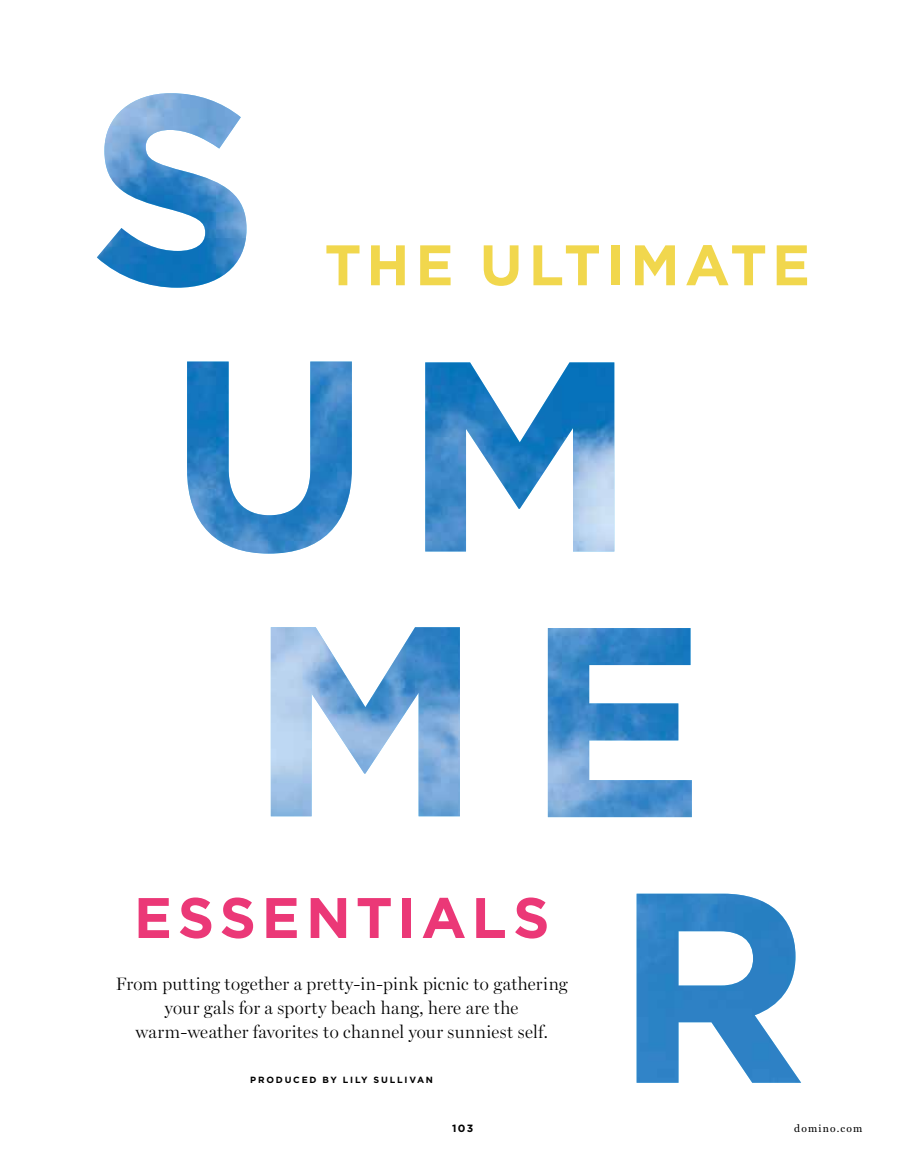
<style>
.page{position:relative;width:905px;height:1175px;background:#fff}
.page>*{position:absolute;margin:0;border:0;box-sizing:border-box;transform-origin:0 0}
.t1{font:700 57px "Gotham";letter-spacing:.085em;color:#f1d74d}
.t2{font:700 57px "Gotham";letter-spacing:.09em;color:#eb3877}
.t3{font:300 18px/24px "Miller Display";letter-spacing:.02em;color:#000;text-align:center}
.t4{font:10.5px "Miller Text";letter-spacing:.105em;color:#000}
.t5{font:700 10.5px "Gotham";color:#000}
.t6{font:700 9px "Gotham";letter-spacing:.2em;color:#000}
</style>
<div class="page">
<img style="left:97px;top:93px;width:704px;height:989px">
<h1 class="t1" style="left:324px;top:232px;width:487px">THE ULTIMATE</h1>
<h1 class="t2" style="left:134px;top:884px;width:417px">ESSENTIALS</h1>
<p class="t3" style="left:116px;top:971px;width:453px">From putting together a pretty-in-pink picnic to gathering your gals for a sporty beach hang, here are the warm-weather favorites to channel your sunniest self.</p>
<p class="t6" style="left:250px;top:1074px;width:184px">PRODUCED BY LILY SULLIVAN</p>
<p class="t5" style="left:452px;top:1122px;width:23px">103</p>
<p class="t4" style="left:794px;top:1122px;width:70px">domino.com</p>
</div>
